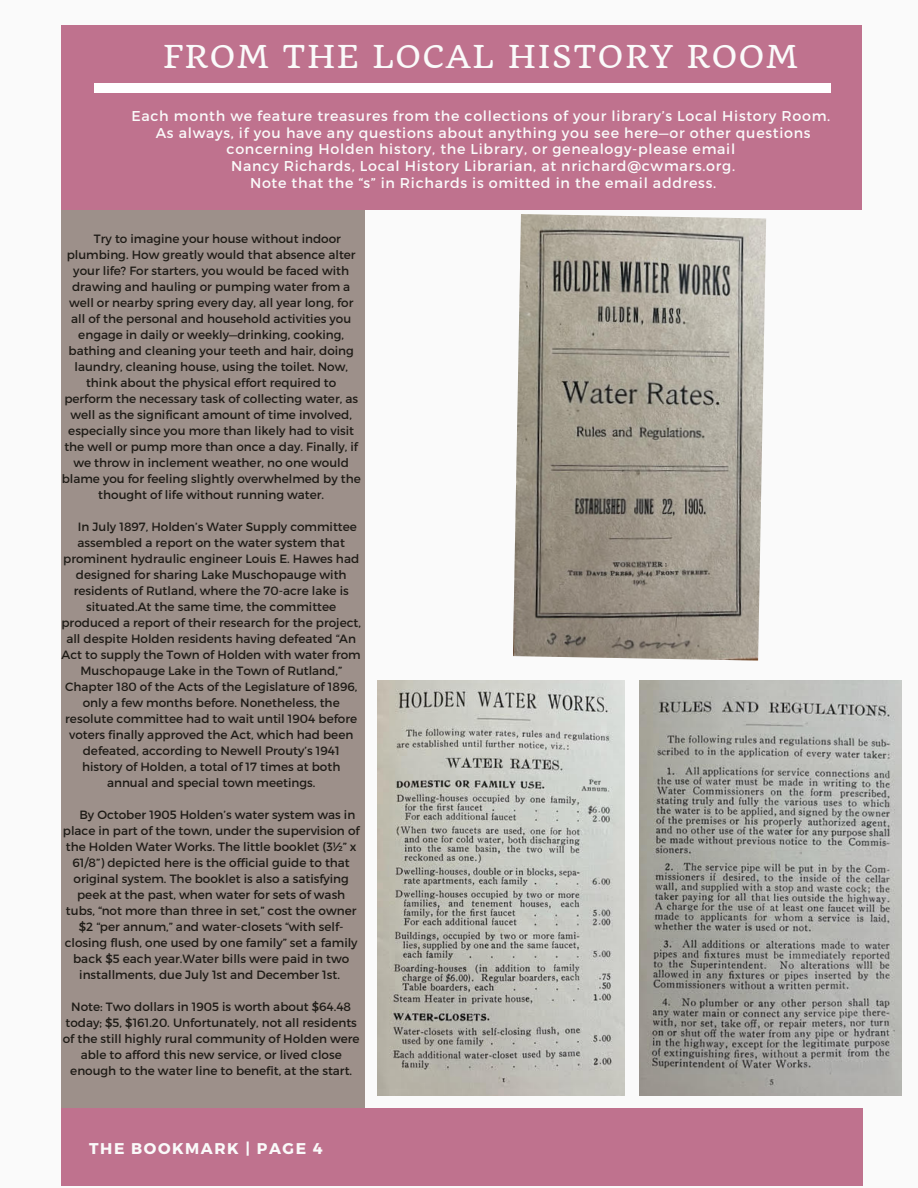
<style>
.page{position:relative;width:918px;height:1188px;background:#fafafa}
.page>*{position:absolute;margin:0;border:0;box-sizing:border-box;transform-origin:0 0}
.t1{font:30.75px "Quando";letter-spacing:.05em;color:#fafafa}
.t2{font:700 15.6px "Montserrat";letter-spacing:.1em;color:#fafafa}
.t3{font:14.25px/16.8px "Montserrat";letter-spacing:.05em;color:#fafafa;text-align:center}
.t4{font:12px/16px "Montserrat";color:#1e1b16;text-align:center}
</style>
<div class="page">
<div style="left:61px;top:39px;width:304px;height:1073px;background:#9d908a"></div>
<div style="left:61px;top:25px;width:801px;height:185px;background:#bf728e"></div>
<div style="left:94px;top:83px;width:737px;height:9px;background:#fff"></div>
<div style="left:61px;top:1109px;width:801px;height:76px;background:#bf728e"></div>
<img style="left:377px;top:681px;width:248px;height:415px">
<img style="left:639px;top:681px;width:263px;height:415px">
<img style="left:513px;top:214px;width:253px;height:447px">
<p class="t1" style="left:163px;top:37px;width:636px">FROM THE LOCAL HISTORY ROOM</p>
<p class="t3" style="left:131px;top:107px;width:700px">Each month we feature treasures from the collections of your library’s Local History Room.</p>
<p class="t3" style="left:156px;top:123px;width:656px">As always, if you have any questions about anything you see here—or other questions concerning Holden history, the Library, or genealogy-please email</p>
<p class="t3" style="left:231px;top:157px;width:505px">Nancy Richards, Local History Librarian, at nrichard@cwmars.org.</p>
<p class="t3" style="left:250px;top:174px;width:468px">Note that the “s” in Richards is omitted in the email address.</p>
<p class="t4" style="left:94px;top:230px;width:249px">Try to imagine your house without indoor</p>
<p class="t4" style="left:67px;top:246px;width:290px">plumbing. How greatly would that absence alter</p>
<p class="t4" style="left:73px;top:262px;width:277px">your life? For starters, you would be faced with</p>
<p class="t4" style="left:72px;top:278px;width:280px">drawing and hauling or pumping water from a</p>
<p class="t4" style="left:69px;top:294px;width:286px">well or nearby spring every day, all year long, for</p>
<p class="t4" style="left:71px;top:310px;width:281px">all of the personal and household activities you</p>
<p class="t4" style="left:78px;top:326px;width:267px">engage in daily or weekly—drinking, cooking,</p>
<p class="t4" style="left:69px;top:342px;width:287px">bathing and cleaning your teeth and hair, doing</p>
<p class="t4" style="left:74px;top:358px;width:275px">laundry, cleaning house, using the toilet. Now,</p>
<p class="t4" style="left:86px;top:374px;width:252px">think about the physical effort required to</p>
<p class="t4" style="left:64px;top:390px;width:295px">perform the necessary task of collecting water, as</p>
<p class="t4" style="left:71px;top:406px;width:283px">well as the significant amount of time involved,</p>
<p class="t4" style="left:68px;top:422px;width:287px">especially since you more than likely had to visit</p>
<p class="t4" style="left:64px;top:438px;width:295px">the well or pump more than once a day. Finally, if</p>
<p class="t4" style="left:73px;top:454px;width:277px">we throw in inclement weather, no one would</p>
<p class="t4" style="left:62px;top:470px;width:301px">blame you for feeling slightly overwhelmed by the</p>
<p class="t4" style="left:98px;top:486px;width:227px">thought of life without running water.</p>
<p class="t4" style="left:78px;top:518px;width:281px">In July 1897, Holden’s Water Supply committee</p>
<p class="t4" style="left:78px;top:534px;width:269px">assembled a report on the water system that</p>
<p class="t4" style="left:63px;top:550px;width:297px">prominent hydraulic engineer Louis E. Hawes had</p>
<p class="t4" style="left:76px;top:566px;width:272px">designed for sharing Lake Muschopauge with</p>
<p class="t4" style="left:74px;top:582px;width:277px">residents of Rutland, where the 70-acre lake is</p>
<p class="t4" style="left:86px;top:598px;width:251px">situated.At the same time, the committee</p>
<p class="t4" style="left:62px;top:614px;width:301px">produced a report of their research for the project,</p>
<p class="t4" style="left:66px;top:630px;width:291px">all despite Holden residents having defeated “An</p>
<p class="t4" style="left:62px;top:646px;width:301px">Act to supply the Town of Holden with water from</p>
<p class="t4" style="left:80px;top:662px;width:263px">Muschopauge Lake in the Town of Rutland,”</p>
<p class="t4" style="left:65px;top:678px;width:294px">Chapter 180 of the Acts of the Legislature of 1896,</p>
<p class="t4" style="left:83px;top:694px;width:259px">only a few months before. Nonetheless, the</p>
<p class="t4" style="left:65px;top:710px;width:293px">resolute committee had to wait until 1904 before</p>
<p class="t4" style="left:69px;top:726px;width:286px">voters finally approved the Act, which had been</p>
<p class="t4" style="left:83px;top:742px;width:258px">defeated, according to Newell Prouty’s 1941</p>
<p class="t4" style="left:82px;top:758px;width:260px">history of Holden, a total of 17 times at both</p>
<p class="t4" style="left:107px;top:774px;width:210px">annual and special town meetings.</p>
<p class="t4" style="left:80px;top:806px;width:277px">By October 1905 Holden’s water system was in</p>
<p class="t4" style="left:63px;top:822px;width:298px">place in part of the town, under the supervision of</p>
<p class="t4" style="left:66px;top:838px;width:292px">the Holden Water Works. The little booklet (3½” x</p>
<p class="t4" style="left:73px;top:854px;width:279px">61/8”) depicted here is the official guide to that</p>
<p class="t4" style="left:74px;top:870px;width:277px">original system. The booklet is also a satisfying</p>
<p class="t4" style="left:77px;top:886px;width:270px">peek at the past, when water for sets of wash</p>
<p class="t4" style="left:66px;top:902px;width:292px">tubs, “not more than three in set,” cost the owner</p>
<p class="t4" style="left:79px;top:918px;width:266px">$2 “per annum,” and water-closets “with self-</p>
<p class="t4" style="left:65px;top:934px;width:294px">closing flush, one used by one family” set a family</p>
<p class="t4" style="left:73px;top:950px;width:278px">back $5 each year.Water bills were paid in two</p>
<p class="t4" style="left:79px;top:966px;width:262px">installments, due July 1st and December 1st.</p>
<p class="t4" style="left:63px;top:998px;width:298px">Note: Two dollars in 1905 is worth about $64.48 today; $5, $161.20. Unfortunately, not all residents of the still highly rural community of Holden were able to afford this new service, or lived close enough to the water line to benefit, at the start.</p>
<p class="t2" style="left:89px;top:1138px;width:235px">THE BOOKMARK | PAGE 4</p>
</div>
